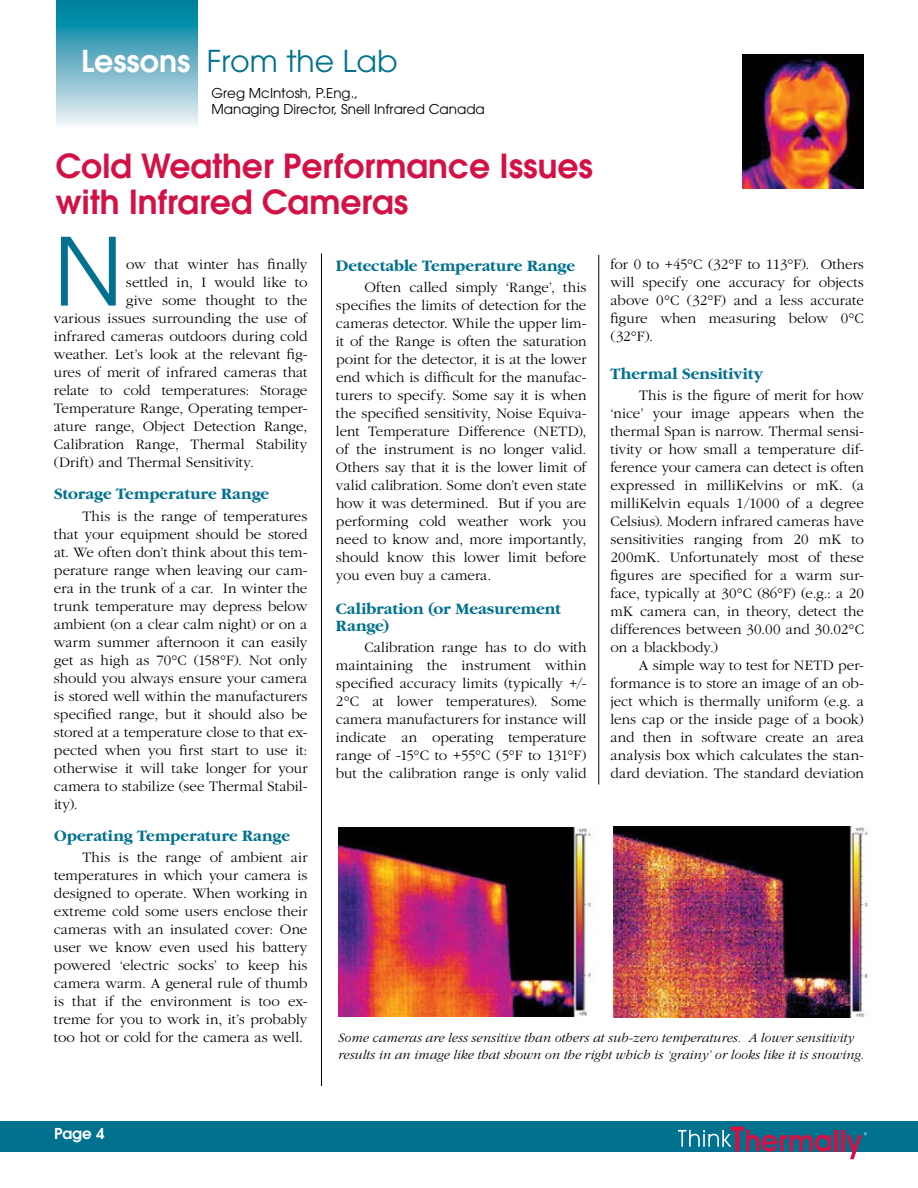
<style>
.page{position:relative;width:918px;height:1188px;background:#fff}
.page>*{position:absolute;margin:0;border:0;box-sizing:border-box;transform-origin:0 0}
.t1{font:93px "Avant Garde";color:#00718f}
.t2{font:600 33px/36px "Avant Garde";color:#d31145}
.t3{font:30px "Avant Garde";color:#00718f}
.t4{font:700 16.5px/16.5px "Garamond";color:#00718f}
.t5{font:300 15px/18px "Garamond";color:#000;text-align:justify}
.t6{font:600 15px "Avant Garde";color:#fff}
.t7{font:italic 300 13.5px/16.2px "Garamond";letter-spacing:.005em;color:#000}
.t8{font:13.5px/16.2px "Avant Garde";color:#000}
.s1{font-weight:600;color:#fff}
</style>
<div class="page">
<div style="left:0;top:1121px;width:918px;height:30px;background:#00718f"></div>
<hr style="left:321px;top:254px;width:1px;height:832px;background:#000">
<hr style="left:598px;top:255px;width:1px;height:529px;background:#000">
<hr style="left:841px;top:1130px;width:4px;height:21px;background:#d31145">
<svg style="left:678px;top:1126px;width:153px;height:26px"></svg>
<hr style="left:834px;top:1130px;width:4px;height:21px;background:#d31145">
<svg style="left:847px;top:1132px;width:20px;height:27px"></svg>
<svg style="left:57px;top:0;width:141px;height:126px;background:#6ab4c7"></svg>
<img style="left:743px;top:54px;width:121px;height:135px">
<img style="left:339px;top:828px;width:257px;height:188px">
<img style="left:613px;top:826px;width:257px;height:191px">
<h3 class="t3" style="left:81px;top:43px;width:318px"><span class="s1">Lessons</span> From the Lab</h3>
<p class="t8" style="left:211px;top:85px;width:275px">Greg McIntosh, P.Eng.,<br>Managing Director, Snell Infrared Canada</p>
<h2 class="t2" style="left:55px;top:147px;width:539px">Cold Weather Performance Issues with Infrared Cameras</h2>
<h1 class="t1" style="left:54px;top:217px;width:70px">N</h1>
<p class="t5" style="left:126px;top:256px;width:183px">ow that winter has finally</p>
<p class="t5" style="left:126px;top:274px;width:183px">settled in, I would like to</p>
<p class="t5" style="left:126px;top:292px;width:183px">give some thought to the</p>
<p class="t5" style="left:54px;top:310px;width:255px">various issues surrounding the use of</p>
<p class="t5" style="left:54px;top:328px;width:255px">infrared cameras outdoors during cold</p>
<p class="t5" style="left:54px;top:346px;width:255px">weather. Let’s look at the relevant fig-</p>
<p class="t5" style="left:54px;top:364px;width:255px">ures of merit of infrared cameras that</p>
<p class="t5" style="left:54px;top:382px;width:255px">relate to cold temperatures: Storage</p>
<p class="t5" style="left:54px;top:400px;width:255px">Temperature Range, Operating temper-</p>
<p class="t5" style="left:54px;top:418px;width:255px">ature range, Object Detection Range,</p>
<p class="t5" style="left:54px;top:436px;width:255px">Calibration Range, Thermal Stability</p>
<p class="t5" style="left:54px;top:454px;width:201px">(Drift) and Thermal Sensitivity.</p>
<p class="t4" style="left:54px;top:485px;width:217px">Storage Temperature Range</p>
<p class="t5" style="left:54px;top:508px;width:255px;text-indent:29px">This is the range of temperatures that your equipment should be stored at. We often don’t think about this tem&shy;perature range when leaving our cam&shy;era in the trunk of a car. In winter the trunk temperature may depress below ambient (on a clear calm night) or on a warm summer afternoon it can easily get as high as 70°C (158°F). Not only should you always ensure your camera is stored well within the manufacturers specified range, but it should also be stored at a temperature close to that ex&shy;pected when you first start to use it: otherwise it will take longer for your camera to stabilize (see Thermal Stabil&shy;ity).</p>
<p class="t4" style="left:54px;top:827px;width:238px">Operating Temperature Range</p>
<p class="t5" style="left:54px;top:848px;width:255px;text-indent:29px">This is the range of ambient air temperatures in which your camera is designed to operate. When working in extreme cold some users enclose their cameras with an insulated cover: One user we know even used his battery powered ‘electric socks’ to keep his camera warm. A general rule of thumb is that if the environment is too ex&shy;treme for you to work in, it’s probably too hot or cold for the camera as well.</p>
<p class="t6" style="left:54px;top:1124px;width:52px">Page 4</p>
<p class="t4" style="left:336px;top:257px;width:240px">Detectable Temperature Range</p>
<p class="t5" style="left:336px;top:278px;width:252px;text-indent:29px">Often called simply ‘Range’, this specifies the limits of detection for the cameras detector. While the upper lim&shy;it of the Range is often the saturation point for the detector, it is at the lower end which is difficult for the manufac&shy;turers to specify. Some say it is when the specified sensitivity, Noise Equiva&shy;lent Temperature Difference (NETD), of the instrument is no longer valid.<br>Others say that it is the lower limit of valid calibration. Some don’t even state how it was determined. But if you are performing cold weather work you need to know and, more importantly, should know this lower limit before you even buy a camera.</p>
<p class="t4" style="left:336px;top:601px;width:226px">Calibration (or Measurement<br>Range)</p>
<p class="t5" style="left:336px;top:638px;width:252px;text-indent:29px">Calibration range has to do with maintaining the instrument within specified accuracy limits (typically +/- 2°C at lower temperatures). Some camera manufacturers for instance will indicate an operating temperature range of -15°C to +55°C (5°F to 131°F) but the calibration range is only valid</p>
<p class="t5" style="left:610px;top:256px;width:255px">for 0 to +45°C (32°F to 113°F). Others will specify one accuracy for objects above 0°C (32°F) and a less accurate figure when measuring below 0°C (32°F).</p>
<p class="t4" style="left:611px;top:366px;width:154px">Thermal Sensitivity</p>
<p class="t5" style="left:610px;top:386px;width:255px;text-indent:29px">This is the figure of merit for how ‘nice’ your image appears when the thermal Span is narrow. Thermal sensi&shy;tivity or how small a temperature dif&shy;ference your camera can detect is often expressed in milliKelvins or mK. (a milliKelvin equals 1/1000 of a degree Celsius). Modern infrared cameras have sensitivities ranging from 20 mK to 200mK. Unfortunately most of these figures are specified for a warm sur&shy;face, typically at 30°C (86°F) (e.g.: a 20 mK camera can, in theory, detect the differences between 30.00 and 30.02°C on a blackbody.)</p>
<p class="t5" style="left:610px;top:656px;width:255px;text-indent:28px">A simple way to test for NETD per&shy;formance is to store an image of an ob&shy;ject which is thermally uniform (e.g. a lens cap or the inside page of a book) and then in software create an area analysis box which calculates the stan&shy;dard deviation. The standard deviation</p>
<p class="t7" style="left:337px;top:1030px;width:527px">Some cameras are less sensitive than others at sub-zero temperatures. A lower sensitivity results in an image like that shown on the right which is ‘grainy’ or looks like it is snowing.</p>
</div>
